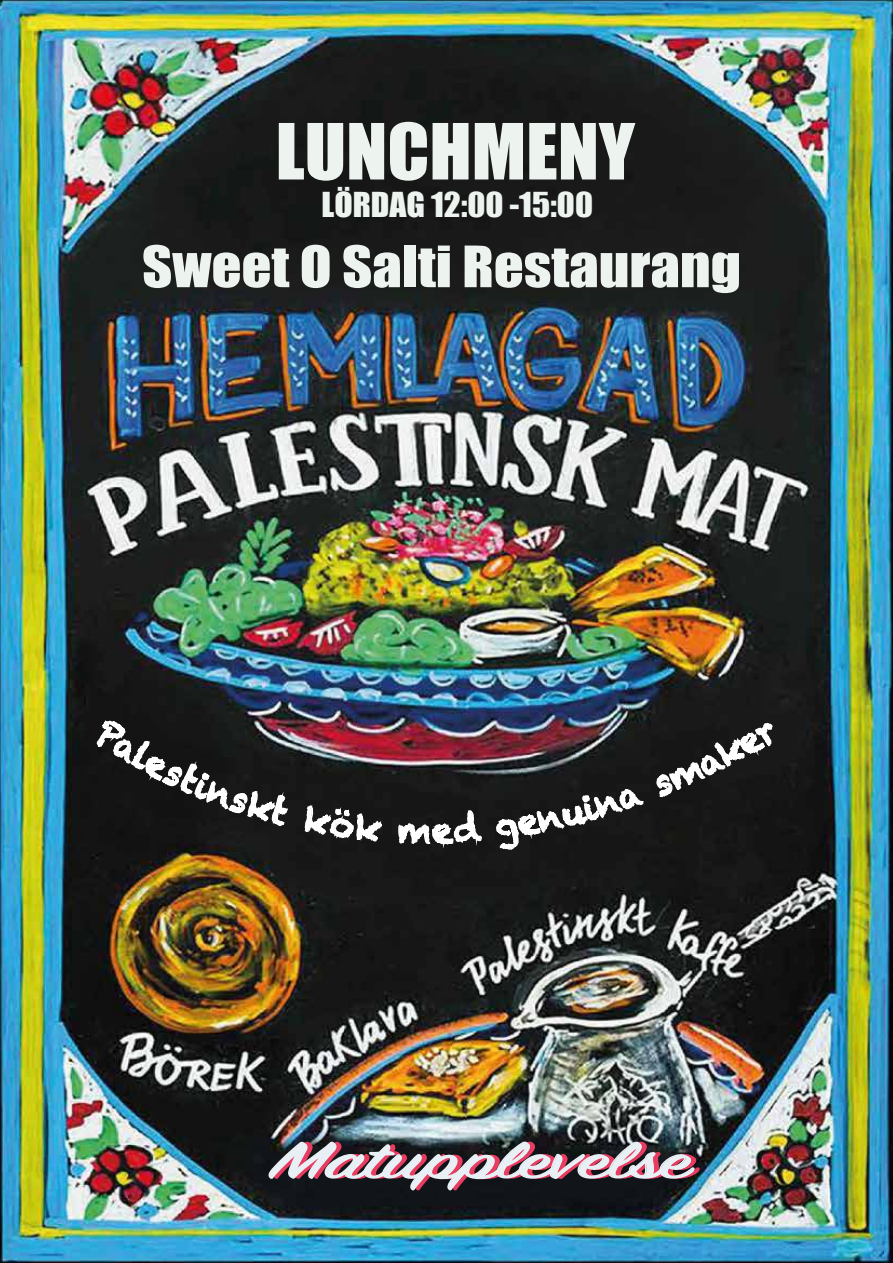
<style>
.page{position:relative;width:893px;height:1263px;background:#fff}
.page>*{position:absolute;margin:0;border:0;box-sizing:border-box;transform-origin:0 0}
.t1{font:71.55px "Impact";color:#edf4f0;scale:1.06 1}
.t2{font:55.95px "Sign Painter House Script";color:#e8f0f5;scale:1.72 1}
.t3{font:52.65px "Impact";color:#edf4f0;scale:1.11 1}
.t4{font:31.65px "Impact";color:#edf4f0;scale:1.06 1}
</style>
<div class="page">
<img style="left:0;top:0;width:893px;height:1263px">
<img style="left:266px;top:1140px;width:435px;height:50px">
<svg style="left:92px;top:718px;width:198px;height:112px;background:#333232"></svg>
<svg style="left:297px;top:792px;width:86px;height:66px;background:#3b3b3b"></svg>
<svg style="left:397px;top:808px;width:86px;height:41px"></svg>
<svg style="left:495px;top:786px;width:151px;height:81px;background:#363636"></svg>
<svg style="left:653px;top:722px;width:126px;height:83px;background:#363636"></svg>
<h1 class="t1" style="left:276px;top:96px;width:340px">LUNCHMENY</h1>
<p class="t4" style="left:322px;top:180px;width:257px">LÖRDAG 12:00 -15:00</p>
<p class="t3" style="left:142px;top:226px;width:541px">Sweet O Salti Restaurang</p>
<p class="t2" style="left:271px;top:1126px;width:245px">Matupplevelse</p>
</div>
